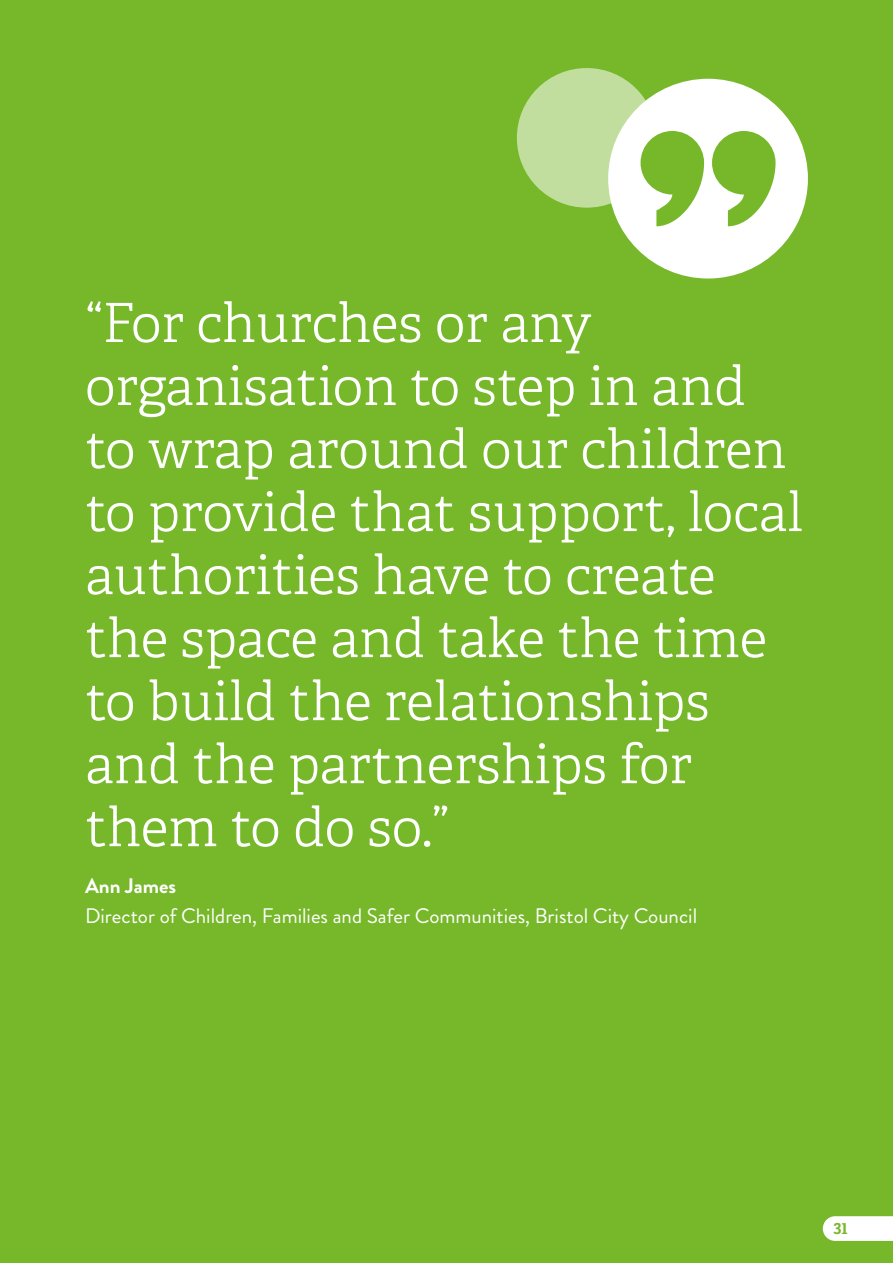
<style>
.page{position:relative;width:893px;height:1263px;background:#76b82a}
.page>*{position:absolute;margin:0;border:0;box-sizing:border-box;transform-origin:0 0}
.t1{font:300 54px/63px "Adelle";color:#fff}
.t2{font:21px "Brandon Grotesque";color:#fff}
.t3{font:700 21px "Brandon Grotesque";color:#fff}
.t4{font:700 15px "Adelle PE";color:#76b82a}
</style>
<div class="page">
<div style="left:517px;top:68px;width:139px;height:140px;background:#c1de9e;border-radius:50%"></div>
<div style="left:608px;top:79px;width:200px;height:200px;background:#fff;border-radius:50%"></div>
<svg style="left:640px;top:131px;width:64px;height:95px"></svg>
<svg style="left:712px;top:131px;width:63px;height:95px"></svg>
<svg style="left:823px;top:1216px;width:70px;height:25px;background:#f8fbf4"></svg>
<p class="t1" style="left:85px;top:292px;width:719px">“For churches or any organisation to step in and to wrap around our children to provide that support, local authorities have to create the space and take the time to build the relationships and the partnerships for them to do so.”</p>
<p class="t3" style="left:85px;top:871px;width:93px">Ann James</p>
<p class="t2" style="left:85px;top:902px;width:614px">Director of Children, Families and Safer Communities, Bristol City Council</p>
<p class="t4" style="left:833px;top:1218px;width:16px">31</p>
</div>
